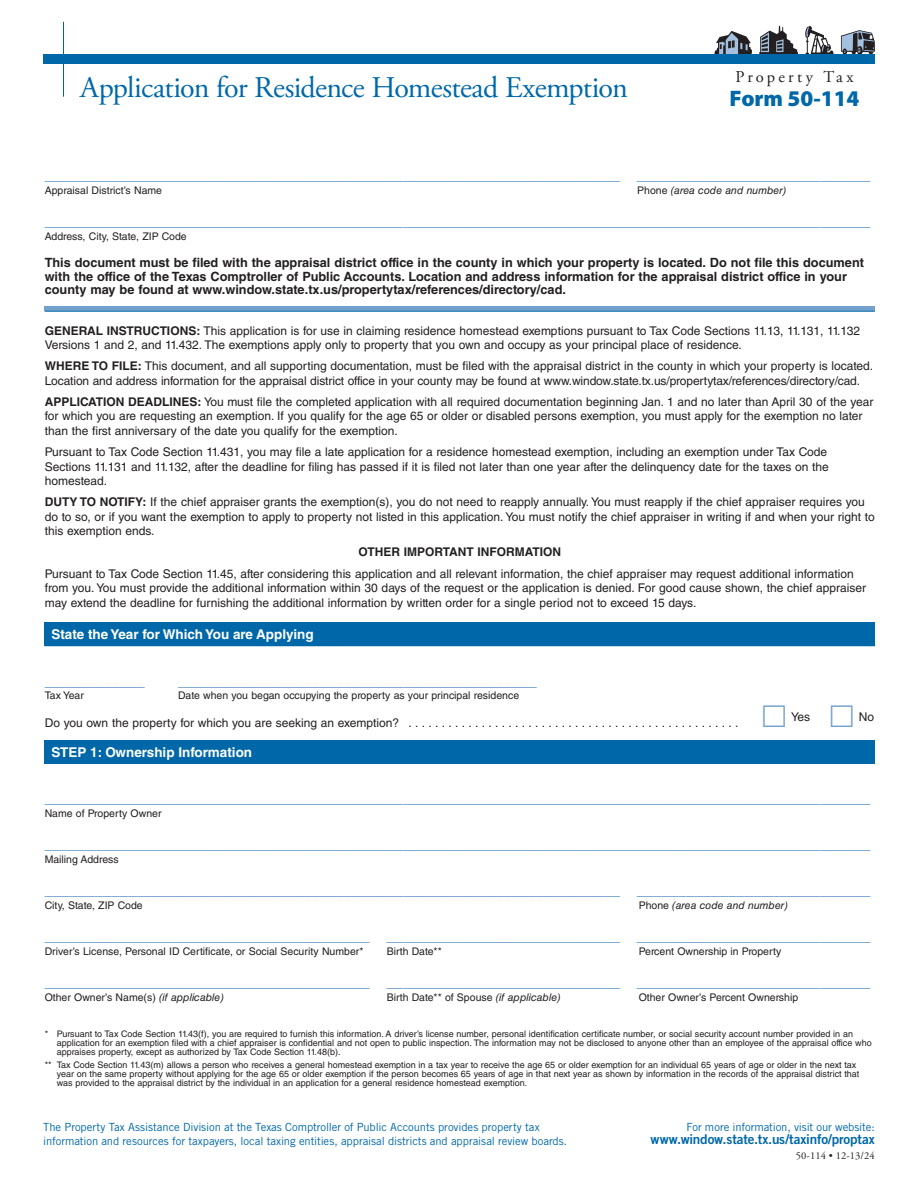
<style>
.page{position:relative;width:918px;height:1188px;background:#fff}
.page>*{position:absolute;margin:0;border:0;box-sizing:border-box;transform-origin:0 0}
.Title{font:30px "Adobe Garamond Pro";letter-spacing:-.025em;color:#0068a9}
.FORM{font:900 22.5px "Myriad Pro";color:#0068a9}
.Property_Tax_Header{font:16.5px "Adobe Garamond Pro";letter-spacing:.185em;color:#231f20}
.Line{font:15px "Helvetica LT Std";color:#5b94c6}
.Divider_Bar{font:700 13.5px "Helvetica LT Std";color:#fff}
.t1{font:13.5px "Trade Gothic LT Std Bd 2";letter-spacing:-.01em;color:#0068a9}
.Intro_Text{font:700 12.75px/13.5px "Helvetica LT Std";color:#231f20}
.Intro_Text-2{font:12px/14.4px "Helvetica LT Std";color:#231f20}
.Body_text{font:12px "Helvetica LT Std";color:#231f20}
.Intro_Text-3{font:700 12px "Helvetica LT Std";color:#231f20}
.t2{font:11.25px/13.5px "Trade Gothic LT Std";letter-spacing:-.005em;color:#0068a9}
.Text_Below_Line{font:10.5px "Helvetica LT Std";color:#231f20}
.Text_Below_Line-2{font:italic 10.5px "Helvetica LT Std";color:#231f20}
.Form_Number_at_Botto{font:10.5px "Adobe Garamond Pro";letter-spacing:.01em;color:#231f20}
.Indent{font:9px/9px "Helvetica LT Std";color:#231f20}
.s1{font-style:normal}
.s2{font-weight:700}
.s3{font-style:italic}
</style>
<div class="page">
<svg style="left:759px;top:26px;width:39px;height:28px"></svg>
<svg style="left:714px;top:31px;width:38px;height:23px"></svg>
<svg style="left:805px;top:26px;width:29px;height:28px"></svg>
<svg style="left:841px;top:30px;width:34px;height:24px"></svg>
<div style="left:43px;top:54px;width:832px;height:10px;background:#0068a9"></div>
<hr style="left:63px;top:22px;width:1px;height:75px;background:#0068a9">
<svg style="left:45px;top:307px;width:830px;height:4px;background:#6b9dcb"></svg>
<hr style="left:45px;top:311px;width:830px;height:1px;background:#0068a9">
<div style="left:45px;top:623px;width:830px;height:23px;background:#0068a9"></div>
<div style="left:45px;top:740px;width:830px;height:23px;background:#0068a9"></div>
<hr style="left:45px;top:763px;width:830px;height:1px;background:#0068a9">
<p class="Title" style="left:80px;top:69px;width:549px">Application for Residence Homestead Exemption</p>
<p class="Property_Tax_Header" style="left:735px;top:67px;width:120px">Property Tax</p>
<p class="FORM" style="left:730px;top:86px;width:131px">Form 50-114</p>
<p class="Line" style="left:45px;top:166px;width:827px">_____________________________________________________________________ ____________________________</p>
<p class="Text_Below_Line" style="left:45px;top:184px;width:119px">Appraisal District’s Name</p>
<p class="Text_Below_Line-2" style="left:637px;top:184px;width:151px"><span class="s1">Phone</span> (area code and number)</p>
<p class="Line" style="left:45px;top:212px;width:827px">___________________________________________________________________________________________________</p>
<p class="Text_Below_Line" style="left:45px;top:230px;width:144px">Address, City, State, ZIP Code</p>
<p class="Intro_Text" style="left:45px;top:256px;width:821px">This document must be filed with the appraisal district office in the county in which your property is located. Do not file this document with the office of the Texas Comptroller of Public Accounts. Location and address information for the appraisal district office in your county may be found at www.window.state.tx.us/propertytax/references/directory/cad.</p>
<p class="Intro_Text-2" style="left:45px;top:323px;width:817px"><span class="s2">GENERAL INSTRUCTIONS:</span> This application is for use in claiming residence homestead exemptions pursuant to Tax Code Sections 11.13, 11.131, 11.132<br>Versions 1 and 2, and 11.432. The exemptions apply only to property that you own and occupy as your principal place of residence.</p>
<p class="Intro_Text-2" style="left:45px;top:359px;width:830px"><span class="s2">WHERE TO FILE:</span> This document, and all supporting documentation, must be filed with the appraisal district in the county in which your property is located.<br>Location and address information for the appraisal district office in your county may be found at www.window.state.tx.us/propertytax/references/directory/cad.</p>
<p class="Intro_Text-2" style="left:45px;top:395px;width:830px"><span class="s2">APPLICATION DEADLINES:</span> You must file the completed application with all required documentation beginning Jan. 1 and no later than April 30 of the year for which you are requesting an exemption. If you qualify for the age 65 or older or disabled persons exemption, you must apply for the exemption no later than the first anniversary of the date you qualify for the exemption.</p>
<p class="Intro_Text-2" style="left:45px;top:445px;width:786px">Pursuant to Tax Code Section 11.431, you may file a late application for a residence homestead exemption, including an exemption under Tax Code<br>Sections 11.131 and 11.132, after the deadline for filing has passed if it is filed not later than one year after the delinquency date for the taxes on the homestead.</p>
<p class="Intro_Text-2" style="left:45px;top:495px;width:831px"><span class="s2">DUTY TO NOTIFY:</span> If the chief appraiser grants the exemption(s), you do not need to reapply annually. You must reapply if the chief appraiser requires you do to so, or if you want the exemption to apply to property not listed in this application. You must notify the chief appraiser in writing if and when your right to this exemption ends.</p>
<p class="Intro_Text-3" style="left:359px;top:545px;width:204px">OTHER IMPORTANT INFORMATION</p>
<p class="Intro_Text-2" style="left:45px;top:566px;width:823px">Pursuant to Tax Code Section 11.45, after considering this application and all relevant information, the chief appraiser may request additional information from you. You must provide the additional information within 30 days of the request or the application is denied. For good cause shown, the chief appraiser may extend the deadline for furnishing the additional information by written order for a single period not to exceed 15 days.</p>
<p class="Divider_Bar" style="left:51px;top:626px;width:264px">State the Year for Which You are Applying</p>
<p class="Line" style="left:45px;top:672px;width:102px">____________</p>
<p class="Line" style="left:178px;top:672px;width:360px">___________________________________________</p>
<p class="Text_Below_Line" style="left:45px;top:690px;width:41px">Tax Year</p>
<p class="Text_Below_Line" style="left:178px;top:690px;width:342px">Date when you began occupying the property as your principal residence</p>
<p class="Body_text" style="left:45px;top:716px;width:363px">Do you own the property for which you are seeking an exemption? ...................................................</p>
<p class="Divider_Bar" style="left:51px;top:744px;width:202px">STEP 1: Ownership Information</p>
<p class="Body_text" style="left:791px;top:710px;width:20px">Yes</p>
<p class="Body_text" style="left:859px;top:710px;width:17px">No</p>
<p class="Line" style="left:45px;top:789px;width:827px">___________________________________________________________________________________________________</p>
<p class="Text_Below_Line" style="left:45px;top:807px;width:118px">Name of Property Owner</p>
<p class="Line" style="left:45px;top:835px;width:827px">___________________________________________________________________________________________________</p>
<p class="Text_Below_Line" style="left:45px;top:853px;width:76px">Mailing Address</p>
<p class="Line" style="left:45px;top:881px;width:827px">_____________________________________________________________________ ____________________________</p>
<p class="Text_Below_Line" style="left:45px;top:899px;width:100px">City, State, ZIP Code</p>
<p class="Text_Below_Line-2" style="left:639px;top:899px;width:151px"><span class="s1">Phone</span> (area code and number)</p>
<p class="Line" style="left:45px;top:927px;width:827px">_______________________________________ ____________________________ ____________________________</p>
<p class="Text_Below_Line" style="left:45px;top:945px;width:320px">Driver’s License, Personal ID Certificate, or Social Security Number*</p>
<p class="Text_Below_Line" style="left:387px;top:945px;width:57px">Birth Date**</p>
<p class="Text_Below_Line" style="left:639px;top:945px;width:144px">Percent Ownership in Property</p>
<p class="Line" style="left:45px;top:973px;width:827px">_______________________________________ ____________________________ ____________________________</p>
<p class="Text_Below_Line" style="left:45px;top:991px;width:181px">Other Owner’s Name(s) <span class="s3">(if applicable)</span></p>
<p class="Text_Below_Line" style="left:387px;top:991px;width:175px">Birth Date** of Spouse <span class="s3">(if applicable)</span></p>
<p class="Text_Below_Line" style="left:639px;top:991px;width:161px">Other Owner’s Percent Ownership</p>
<p class="Indent" style="left:57px;top:1029px;width:816px;text-indent:-12px">* Pursuant to Tax Code Section 11.43(f), you are required to furnish this information. A driver’s license number, personal identification certificate number, or social security account number provided in an application for an exemption filed with a chief appraiser is confidential and not open to public inspection. The information may not be disclosed to anyone other than an employee of the appraisal office who appraises property, except as authorized by Tax Code Section 11.48(b).</p>
<p class="Indent" style="left:57px;top:1060px;width:804px;text-indent:-12px">** Tax Code Section 11.43(m) allows a person who receives a general homestead exemption in a tax year to receive the age 65 or older exemption for an individual 65 years of age or older in the next tax year on the same property without applying for the age 65 or older exemption if the person becomes 65 years of age in that next year as shown by information in the records of the appraisal district that was provided to the appraisal district by the individual in an application for a general residence homestead exemption.</p>
<p class="t2" style="left:43px;top:1120px;width:526px">The Property Tax Assistance Division at the Texas Comptroller of Public Accounts provides property tax information and resources for taxpayers, local taxing entities, appraisal districts and appraisal review boards.</p>
<p class="t2" style="left:686px;top:1120px;width:190px">For more information, visit our website:</p>
<p class="t1" style="left:651px;top:1131px;width:226px">www.window.state.tx.us/taxinfo/proptax</p>
<p class="Form_Number_at_Botto" style="left:796px;top:1149px;width:80px">50-114 • 12-13/24</p>
</div>
